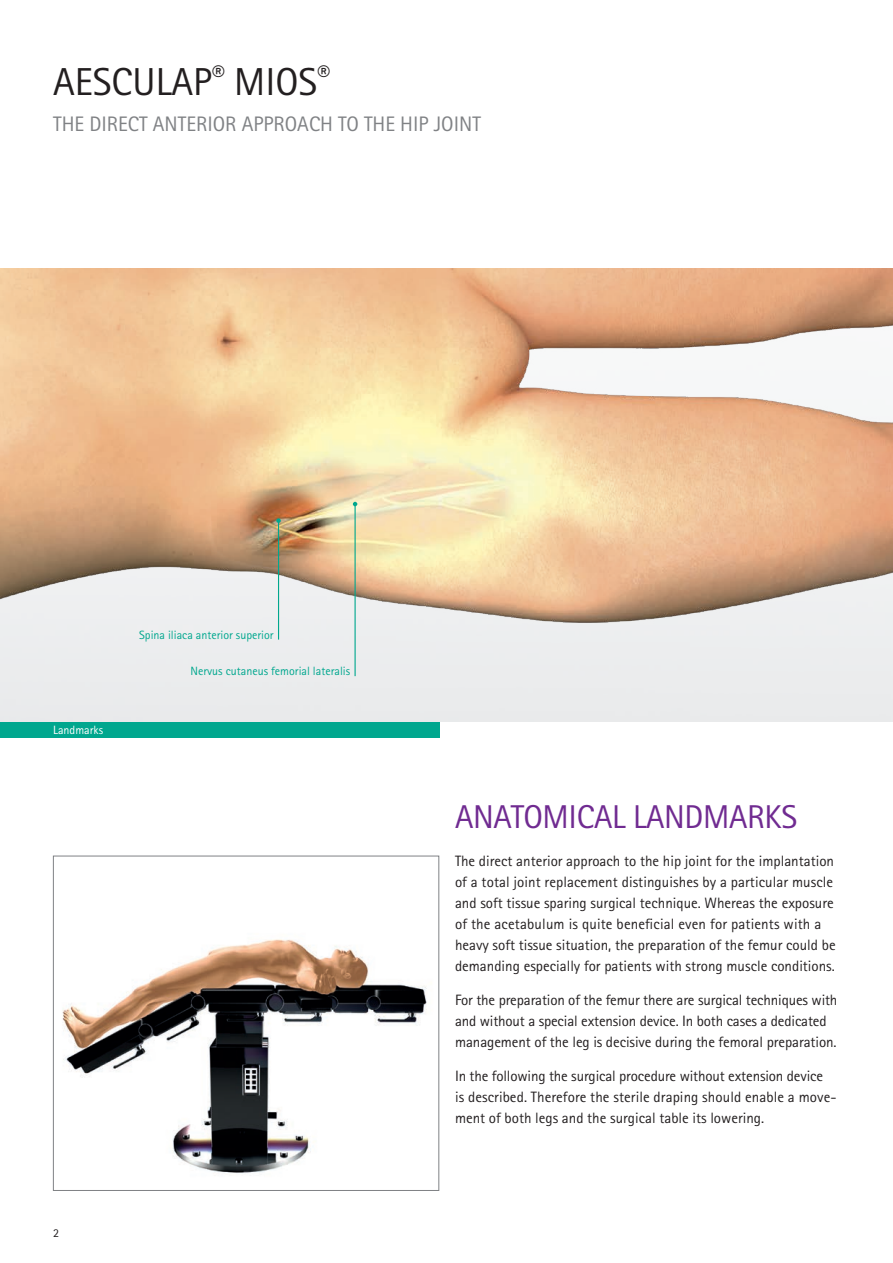
<style>
.page{position:relative;width:893px;height:1263px;background:#fff}
.page>*{position:absolute;margin:0;border:0;box-sizing:border-box;transform-origin:0 0}
.t1{font:39px "Rotis Sans Serif Pro";color:#231f20}
.t2{font:33px "Rotis Sans Serif Pro";letter-spacing:-.01em;color:#702b91}
.t3{font:21px "Rotis Sans Serif Pro";color:#808285}
.t4{font:15px/21px "Rotis Sans Serif Pro";color:#231f20}
.t5{font:12px "Rotis Sans Serif Pro";color:#00a78e}
.t6{font:12px "Rotis Sans Serif Pro";color:#fff}
.t7{font:12px "Rotis Sans Serif Pro";color:#231f20}
</style>
<div class="page">
<img style="left:0;top:269px;width:893px;height:453px">
<img style="left:62px;top:939px;width:365px;height:235px">
<div style="left:53px;top:856px;width:386px;height:335px;border:1px solid #808285"></div>
<div style="left:0;top:722px;width:439px;height:16px;background:#00a78e"></div>
<hr style="left:278px;top:521px;width:1px;height:118px;background:#00a78e">
<svg style="left:276px;top:518px;width:5px;height:5px"></svg>
<hr style="left:355px;top:504px;width:1px;height:172px;background:#00a78e">
<svg style="left:353px;top:502px;width:4px;height:4px"></svg>
<h1 class="t1" style="left:53px;top:59px;width:278px">AESCULAP<sup>®</sup> MIOS<sup>®</sup></h1>
<h3 class="t3" style="left:53px;top:111px;width:429px">THE DIRECT ANTERIOR APPROACH TO THE HIP JOINT</h3>
<p class="t6" style="left:53px;top:723px;width:51px">Landmarks</p>
<p class="t5" style="left:139px;top:628px;width:136px">Spina iliaca anterior superior</p>
<p class="t5" style="left:191px;top:664px;width:161px">Nervus cutaneus femorial lateralis</p>
<p class="t7" style="left:53px;top:1226px;width:7px">2</p>
<h2 class="t2" style="left:455px;top:797px;width:344px">ANATOMICAL LANDMARKS</h2>
<p class="t4" style="left:455px;top:851px;width:382px">The direct anterior approach to the hip joint for the implantation of a total joint replacement distinguishes by a particular muscle and soft tissue sparing surgical technique. Whereas the exposure of the acetabulum is quite beneficial even for patients with a heavy soft tissue situation, the preparation of the femur could be demanding especially for patients with strong muscle conditions.</p>
<p class="t4" style="left:455px;top:989px;width:384px">For the preparation of the femur there are surgical techniques with and without a special extension device. In both cases a dedicated management of the leg is decisive during the femoral preparation.</p>
<p class="t4" style="left:455px;top:1065px;width:383px">In the following the surgical procedure without extension device<br>is described. Therefore the sterile draping should enable a move&shy;ment of both legs and the surgical table its lowering.</p>
</div>
